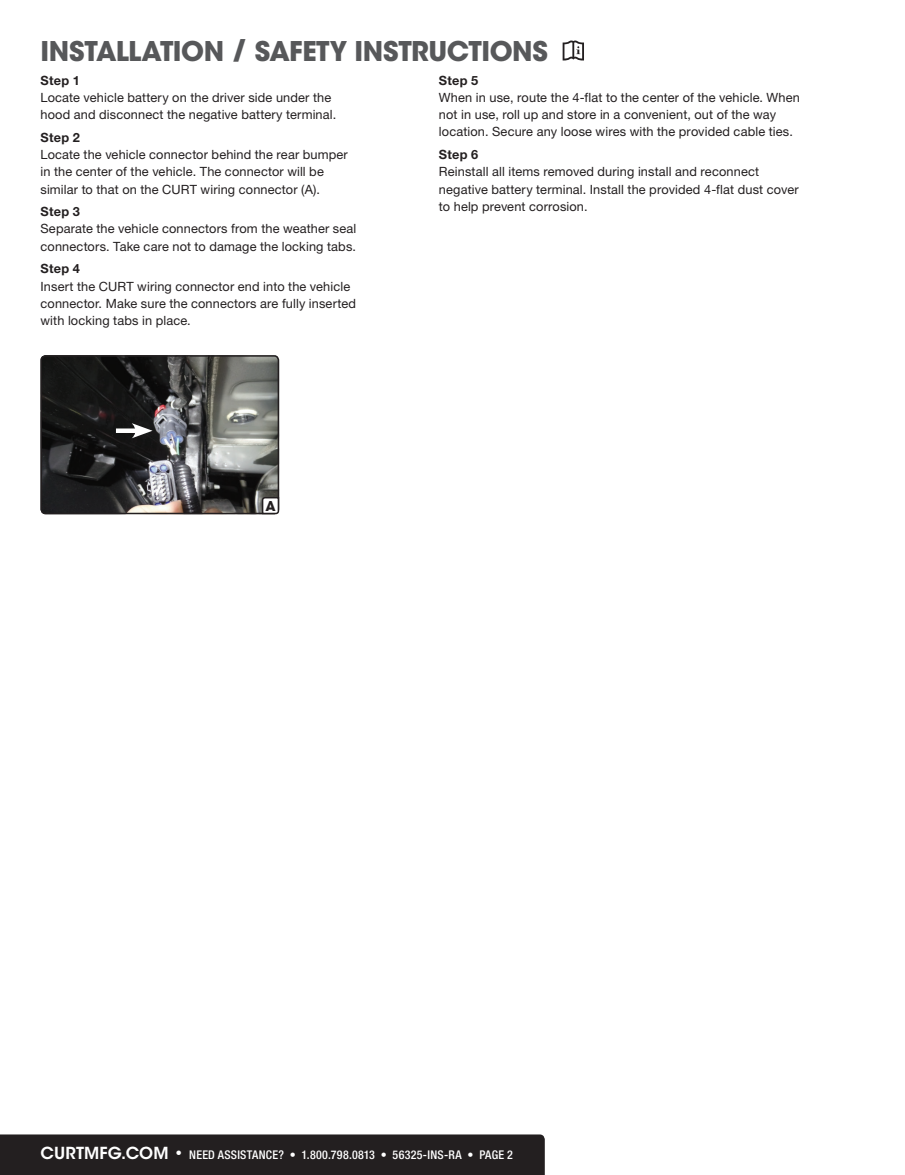
<style>
.page{position:relative;width:905px;height:1175px;background:#fff}
.page>*{position:absolute;margin:0;border:0;box-sizing:border-box;transform-origin:0 0}
.t1{font:700 27px "ITC Avant Garde Std";letter-spacing:-.015em;color:#57585a}
.t2{font:700 13.5px "ITC Avant Garde Std";color:#231f20}
.t3{font:12.75px/17.2px "Helvetica Neue LT Std";letter-spacing:.01em;color:#231f20}
.t4{font:700 12.75px "Helvetica Neue LT Std";letter-spacing:.02em;color:#231f20}
.t5{font:500 condensed 12px "Helvetica Neue LT Std";letter-spacing:.02em;color:#fff}
.s1{font-family:"ITC Avant Garde Std";font-weight:600;font-stretch:normal;font-size:16.5px}
</style>
<div class="page">
<img style="left:43px;top:358px;width:233px;height:153px">
<div style="left:40px;top:355px;width:239px;height:159px;border:2px solid #231f20;border-radius:4px"></div>
<svg style="left:261px;top:496px;width:19px;height:19px"></svg>
<svg style="left:562px;top:41px;width:22px;height:19px"></svg>
<div style="left:116px;top:428px;width:24px;height:5px;background:#fff"></div>
<svg style="left:132px;top:423px;width:20px;height:15px"></svg>
<div style="left:0;top:1134px;width:544px;height:40px;background:#231f20"></div>
<h1 class="t1" style="left:40px;top:33px;width:509px">INSTALLATION / SAFETY INSTRUCTIONS</h1>
<p class="t4" style="left:40px;top:72px;width:41px">Step 1</p>
<p class="t3" style="left:40px;top:89px;width:297px">Locate vehicle battery on the driver side under the hood and disconnect the negative battery terminal.</p>
<p class="t4" style="left:40px;top:129px;width:41px">Step 2</p>
<p class="t3" style="left:40px;top:146px;width:309px">Locate the vehicle connector behind the rear bumper in the center of the vehicle. The connector will be similar to that on the CURT wiring connector (A).</p>
<p class="t4" style="left:40px;top:204px;width:41px">Step 3</p>
<p class="t3" style="left:40px;top:220px;width:317px">Separate the vehicle connectors from the weather seal connectors. Take care not to damage the locking tabs.</p>
<p class="t4" style="left:40px;top:261px;width:41px">Step 4</p>
<p class="t3" style="left:40px;top:277px;width:317px">Insert the CURT wiring connector end into the vehicle connector. Make sure the connectors are fully inserted with locking tabs in place.</p>
<p class="t2" style="left:265px;top:497px;width:12px">A</p>
<p class="t4" style="left:439px;top:72px;width:41px">Step 5</p>
<p class="t3" style="left:439px;top:88px;width:362px">When in use, route the 4-flat to the center of the vehicle. When not in use, roll up and store in a convenient, out of the way location. Secure any loose wires with the provided cable ties.</p>
<p class="t4" style="left:439px;top:147px;width:41px">Step 6</p>
<p class="t3" style="left:439px;top:163px;width:361px">Reinstall all items removed during install and reconnect negative battery terminal. Install the provided 4-flat dust cover to help prevent corrosion.</p>
<p class="t5" style="left:40px;top:1147px;width:474px"><span class="s1">CURTMFG.COM •</span> NEED ASSISTANCE? • 1.800.798.0813 • 56325-INS-RA • PAGE 2</p>
</div>
